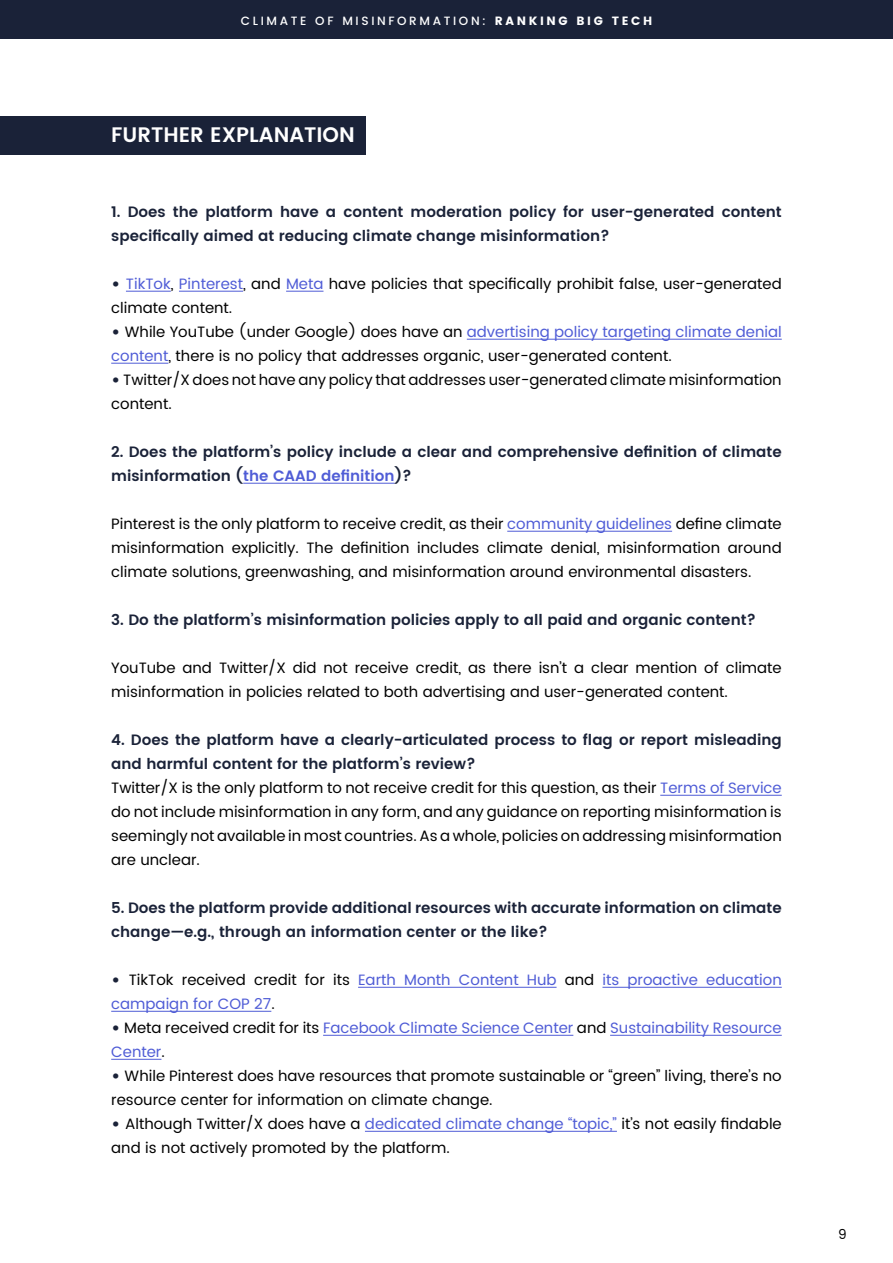
<style>
.page{position:relative;width:893px;height:1263px;background:#fff}
.page>*{position:absolute;margin:0;border:0;box-sizing:border-box;transform-origin:0 0}
.t1{font:600 21px "Poppins";color:#fff}
.t2{font:15px/24px "Poppins";color:#000}
.t3{font:600 15px/24px "Poppins";color:#1a2238}
.t4{font:15px/24px "Poppins";color:#4f5cd6}
.t5{font:13.5px "Poppins";color:#000}
.t6{font:500 12px "Poppins";letter-spacing:.22em;color:#fff}
.s1{font-weight:700}
.s2{font-size:21px;color:#1a2238}
.s3{color:#4f5cd6}
.s4{font-weight:600;color:#1a2238}
.s5{color:#000}
</style>
<div class="page">
<div style="left:0;top:0;width:893px;height:39px;background:#1a2238"></div>
<div style="left:0;top:116px;width:365px;height:39px;background:#1a2238"></div>
<hr style="left:126px;top:291px;width:45px;height:1px;background:#4f5cd6">
<hr style="left:179px;top:291px;width:64px;height:1px;background:#4f5cd6">
<hr style="left:286px;top:291px;width:37px;height:1px;background:#4f5cd6">
<hr style="left:467px;top:339px;width:315px;height:1px;background:#4f5cd6">
<hr style="left:111px;top:363px;width:57px;height:1px;background:#4f5cd6">
<hr style="left:243px;top:483px;width:152px;height:1px;background:#4f5cd6">
<hr style="left:507px;top:531px;width:165px;height:1px;background:#4f5cd6">
<hr style="left:660px;top:795px;width:122px;height:1px;background:#4f5cd6">
<hr style="left:358px;top:987px;width:199px;height:1px;background:#4f5cd6">
<hr style="left:602px;top:987px;width:180px;height:1px;background:#4f5cd6">
<hr style="left:111px;top:1011px;width:160px;height:1px;background:#4f5cd6">
<hr style="left:323px;top:1035px;width:250px;height:1px;background:#4f5cd6">
<hr style="left:610px;top:1035px;width:172px;height:1px;background:#4f5cd6">
<hr style="left:111px;top:1059px;width:50px;height:1px;background:#4f5cd6">
<hr style="left:365px;top:1131px;width:252px;height:1px;background:#4f5cd6">
<p class="t6" style="left:241px;top:14px;width:413px">CLIMATE OF MISINFORMATION: <span class="s1">RANKING BIG TECH</span></p>
<h1 class="t1" style="left:111px;top:121px;width:245px">FURTHER EXPLANATION</h1>
<p class="t3" style="left:111px;top:200px;width:672px">1. Does the platform have a content moderation policy for user-generated content specifically aimed at reducing climate change misinformation?</p>
<p class="t2" style="left:111px;top:272px;width:672px"><span class="s2">•</span> <span class="s3">TikTok</span>, <span class="s3">Pinterest</span>, and <span class="s3">Meta</span> have policies that specifically prohibit false, user-generated climate content.</p>
<p class="t2" style="left:111px;top:320px;width:672px"><span class="s2">•</span> While YouTube (under Google) does have an <span class="s3">advertising policy targeting climate denial content</span>, there is no policy that addresses organic, user-generated content.</p>
<p class="t2" style="left:111px;top:368px;width:672px"><span class="s2">•</span> Twitter/X does not have any policy that addresses user-generated climate misinformation content.</p>
<p class="t3" style="left:111px;top:441px;width:672px">2. Does the platform’s policy include a clear and comprehensive definition of climate misinformation (<span class="s3">the CAAD definition</span>)?</p>
<p class="t2" style="left:111px;top:512px;width:672px;text-align:justify">Pinterest is the only platform to receive credit, as their <span class="s3">community guidelines</span> define climate misinformation explicitly. The definition includes climate denial, misinformation around climate solutions, greenwashing, and misinformation around environmental disasters.</p>
<p class="t3" style="left:111px;top:609px;width:646px">3. Do the platform’s misinformation policies apply to all paid and organic content?</p>
<p class="t2" style="left:111px;top:656px;width:672px">YouTube and Twitter/X did not receive credit, as there isn’t a clear mention of climate misinformation in policies related to both advertising and user-generated content.</p>
<p class="t2" style="left:111px;top:728px;width:672px"><span class="s4">4. Does the platform have a clearly-articulated process to flag or report misleading and harmful content for the platform’s review?<br></span>Twitter/X is the only platform to not receive credit for this question, as their <span class="s3">Terms of Service </span>do not include misinformation in any form, and any guidance on reporting misinformation is seemingly not available in most countries. As a whole, policies on addressing misinformation are unclear.</p>
<p class="t3" style="left:111px;top:896px;width:672px">5. Does the platform provide additional resources with accurate information on climate change—e.g., through an information center or the like?</p>
<p class="t4" style="left:111px;top:968px;width:672px"><span class="s2">•</span> <span class="s5">TikTok received credit for its</span> Earth Month Content Hub <span class="s5">and</span> its proactive education campaign for COP 27<span class="s5">.</span></p>
<p class="t4" style="left:111px;top:1016px;width:672px"><span class="s2">•</span> <span class="s5">Meta received credit for its</span> Facebook Climate Science Center <span class="s5">and</span> Sustainability Resource<br>Center<span class="s5">.</span></p>
<p class="t2" style="left:111px;top:1064px;width:672px"><span class="s2">•</span> While Pinterest does have resources that promote sustainable or “green” living, there’s no resource center for information on climate change.</p>
<p class="t2" style="left:111px;top:1112px;width:672px"><span class="s2">•</span> Although Twitter/X does have a <span class="s3">dedicated climate change “topic,”</span> it’s not easily findable and is not actively promoted by the platform.</p>
<p class="t5" style="left:838px;top:1226px;width:10px">9</p>
</div>
